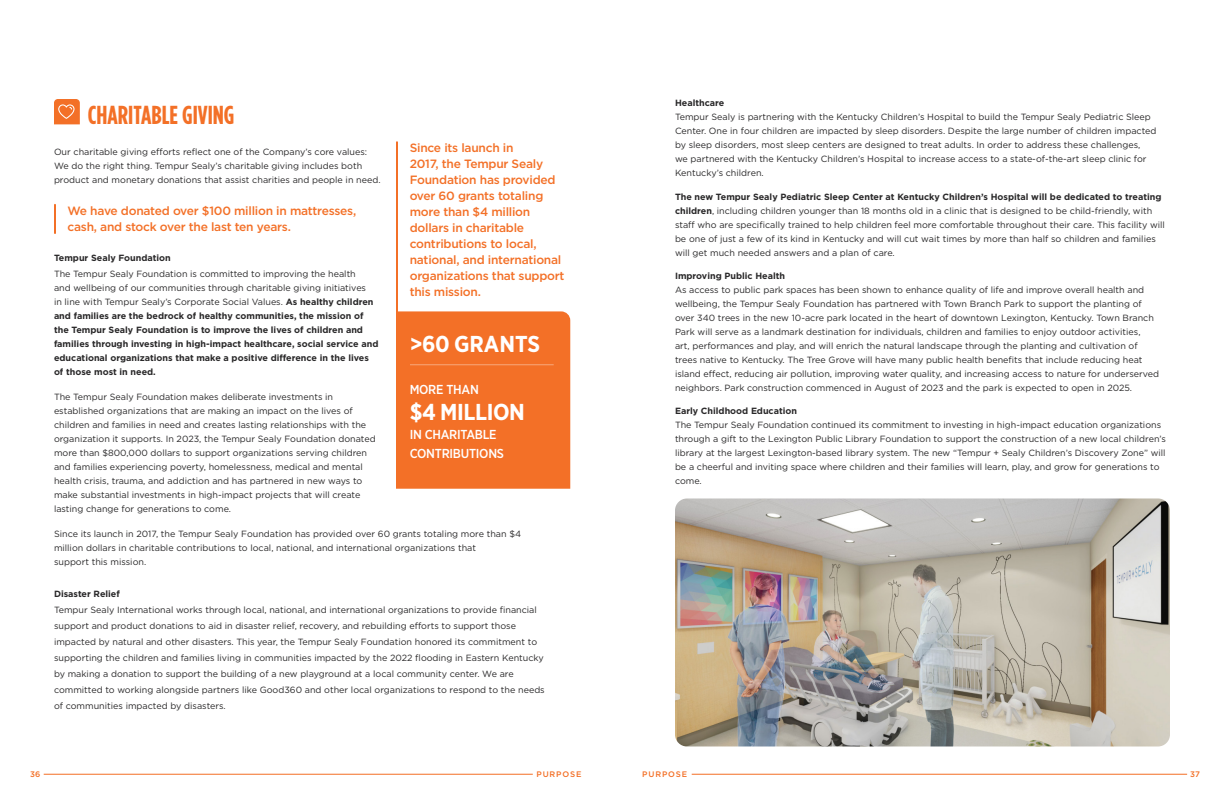
<style>
.page{position:relative;width:1224px;height:792px;background:#fff}
.page>*{position:absolute;margin:0;border:0;box-sizing:border-box;transform-origin:0 0}
.t1{font:700 26px "Gotham Condensed";color:#f37027}
.t2{font:700 23px "Gotham Narrow";color:#fff}
.t3{font:700 23px "Gotham Narrow";letter-spacing:-.02em;color:#fff}
.t4{font:500 13px/19px "Gotham Narrow";letter-spacing:-.02em;color:#fff}
.t5{font:500 12px/16px "Gotham";letter-spacing:-.02em;color:#f37027}
.t6{font:9px/14px "Gotham";color:#292829}
.t7{font:700 9px/14px "Gotham";color:#292829}
.t8{font:500 8px "Gotham";letter-spacing:.11em;color:#f36e24}
.s1{font-weight:400}
.s2{font-weight:700}
</style>
<div class="page">
<hr style="left:692px;top:774px;width:495px;height:1px;background:#f36e24">
<hr style="left:44px;top:774px;width:489px;height:1px;background:#f36e24">
<div style="left:396px;top:311px;width:174px;height:178px;background:#f37027"></div>
<hr style="left:396px;top:142px;width:2px;height:238px;background:#f37027">
<svg style="left:54px;top:99px;width:26px;height:25px"></svg>
<hr style="left:410px;top:364px;width:144px;height:1px;background:#fff">
<img style="left:675px;top:498px;width:495px;height:249px">
<hr style="left:54px;top:205px;width:2px;height:28px;background:#f37027">
<h1 class="t1" style="left:88px;top:101px;width:148px">CHARITABLE GIVING</h1>
<h3 class="t5" style="left:410px;top:139px;width:156px">Since its launch in<br>2017, the Tempur Sealy<br>Foundation has provided over 60 grants totaling more than $4 million dollars in charitable contributions to local, national, and international organizations that support this mission.</h3>
<h2 class="t2" style="left:410px;top:329px;width:132px">&gt;60 GRANTS</h2>
<h3 class="t4" style="left:410px;top:379px;width:71px">MORE THAN</h3>
<h2 class="t3" style="left:410px;top:397px;width:117px">$4 MILLION</h2>
<h3 class="t4" style="left:410px;top:424px;width:96px">IN CHARITABLE<br>CONTRIBUTIONS</h3>
<p class="t6" style="left:54px;top:145px;width:328px">Our charitable giving efforts reflect one of the Company’s core values:<br>We do the right thing. Tempur Sealy’s charitable giving includes both product and monetary donations that assist charities and people in need.</p>
<h3 class="t5" style="left:68px;top:203px;width:290px">We have donated over $100 million in mattresses, cash, and stock over the last ten years.</h3>
<p class="t7" style="left:54px;top:251px;width:118px">Tempur Sealy Foundation</p>
<p class="t7" style="left:54px;top:267px;width:326px"><span class="s1">The Tempur Sealy Foundation is committed to improving the health<br>and wellbeing of our communities through charitable giving initiatives<br>in line with Tempur Sealy’s Corporate Social Values.</span> As healthy children and families are the bedrock of healthy communities, the mission of the Tempur Sealy Foundation is to improve the lives of children and families through investing in high-impact healthcare, social service and educational organizations that make a positive difference in the lives of those most in need.</p>
<p class="t6" style="left:54px;top:389px;width:323px">The Tempur Sealy Foundation makes deliberate investments in established organizations that are making an impact on the lives of children and families in need and creates lasting relationships with the organization it supports. In 2023, the Tempur Sealy Foundation donated more than $800,000 dollars to support organizations serving children and families experiencing poverty, homelessness, medical and mental health crisis, trauma, and addiction and has partnered in new ways to make substantial investments in high-impact projects that will create lasting change for generations to come.</p>
<p class="t6" style="left:54px;top:526px;width:469px">Since its launch in 2017, the Tempur Sealy Foundation has provided over 60 grants totaling more than $4 million dollars in charitable contributions to local, national, and international organizations that<br>support this mission.</p>
<p class="t7" style="left:54px;top:587px;width:67px">Disaster Relief</p>
<p class="t6" style="left:54px;top:602px;width:492px;line-height:16px">Tempur Sealy International works through local, national, and international organizations to provide financial support and product donations to aid in disaster relief, recovery, and rebuilding efforts to support those impacted by natural and other disasters. This year, the Tempur Sealy Foundation honored its commitment to supporting the children and families living in communities impacted by the 2022 flooding in Eastern Kentucky by making a donation to support the building of a new playground at a local community center. We are committed to working alongside partners like Good360 and other local organizations to respond to the needs of communities impacted by disasters.</p>
<p class="t7" style="left:675px;top:96px;width:51px">Healthcare</p>
<p class="t6" style="left:675px;top:110px;width:483px">Tempur Sealy is partnering with the Kentucky Children’s Hospital to build the Tempur Sealy Pediatric Sleep Center. One in four children are impacted by sleep disorders. Despite the large number of children impacted by sleep disorders, most sleep centers are designed to treat adults. In order to address these challenges,<br>we partnered with the Kentucky Children’s Hospital to increase access to a state-of-the-art sleep clinic for Kentucky’s children.</p>
<p class="t6" style="left:675px;top:189px;width:491px"><span class="s2">The new Tempur Sealy Pediatric Sleep Center at Kentucky Children’s Hospital will be dedicated to treating children</span>, including children younger than 18 months old in a clinic that is designed to be child-friendly, with staff who are specifically trained to help children feel more comfortable throughout their care. This facility will be one of just a few of its kind in Kentucky and will cut wait times by more than half so children and families will get much needed answers and a plan of care.</p>
<p class="t7" style="left:675px;top:269px;width:112px">Improving Public Health</p>
<p class="t6" style="left:675px;top:283px;width:486px">As access to public park spaces has been shown to enhance quality of life and improve overall health and wellbeing, the Tempur Sealy Foundation has partnered with Town Branch Park to support the planting of over 340 trees in the new 10-acre park located in the heart of downtown Lexington, Kentucky. Town Branch Park will serve as a landmark destination for individuals, children and families to enjoy outdoor activities,<br>art, performances and play, and will enrich the natural landscape through the planting and cultivation of trees native to Kentucky. The Tree Grove will have many public health benefits that include reducing heat island effect, reducing air pollution, improving water quality, and increasing access to nature for underserved neighbors. Park construction commenced in August of 2023 and the park is expected to open in 2025.</p>
<p class="t7" style="left:675px;top:404px;width:124px">Early Childhood Education</p>
<p class="t6" style="left:675px;top:418px;width:493px">The Tempur Sealy Foundation continued its commitment to investing in high-impact education organizations through a gift to the Lexington Public Library Foundation to support the construction of a new local children’s library at the largest Lexington-based library system. The new “Tempur + Sealy Children’s Discovery Zone” will be a cheerful and inviting space where children and their families will learn, play, and grow for generations to come.</p>
<p class="t8" style="left:30px;top:769px;width:12px">36</p>
<p class="t8" style="left:642px;top:769px;width:47px">PURPOSE</p>
<p class="t8" style="left:1190px;top:769px;width:11px">37</p>
<p class="t8" style="left:536px;top:769px;width:47px">PURPOSE</p>
</div>
